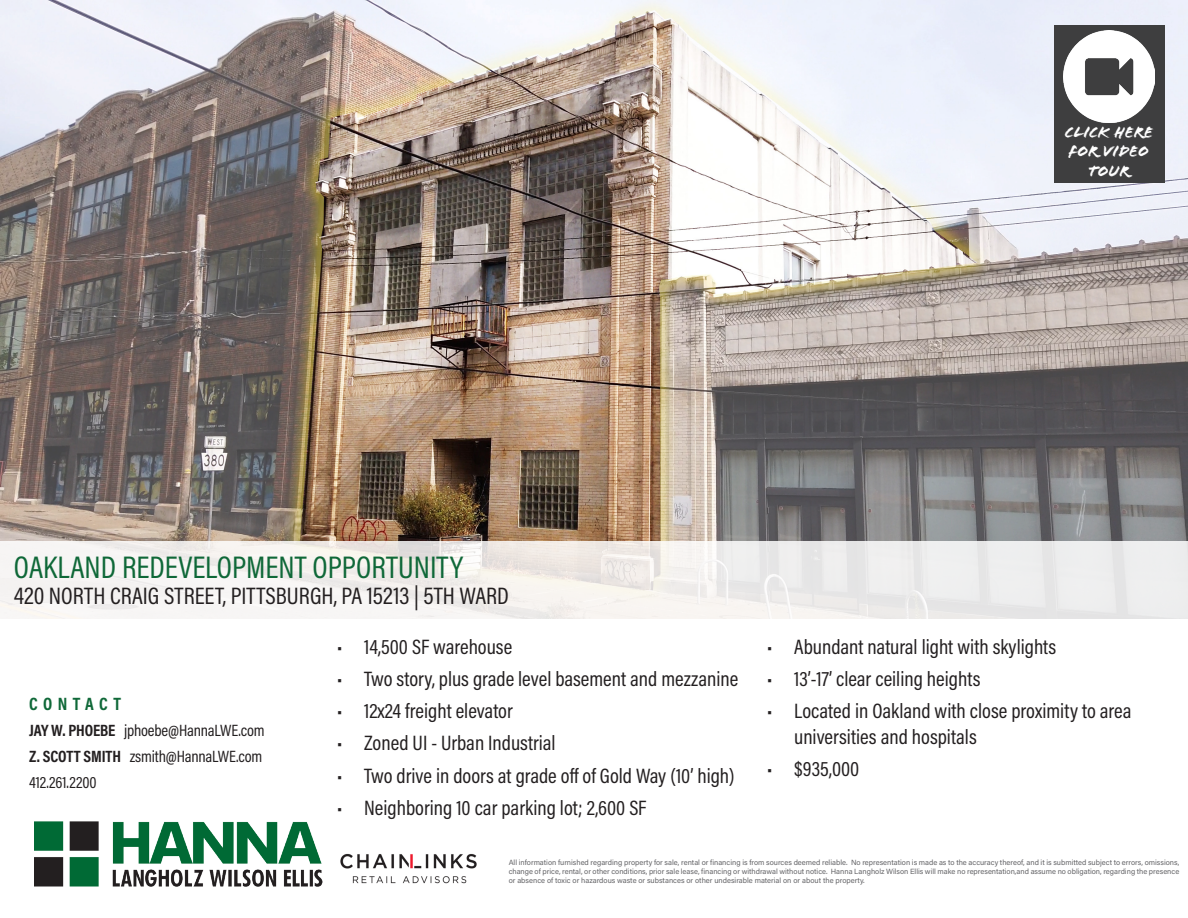
<style>
.page{position:relative;width:1188px;height:918px;background:#fff}
.page>*{position:absolute;margin:0;border:0;box-sizing:border-box;transform-origin:0 0}
.t1{font:31.5px "Acumin Pro Cond";color:#0f6838}
.t2{font:24px "Acumin Pro Cond";color:#231f20}
.t3{font:21px/25.5px "Acumin Pro Cond";color:#231f20}
.t4{font:700 18px "Acumin Pro Cond";letter-spacing:.3em;color:#0f6838}
.t5{font:16.5px "Acumin Pro Cond";letter-spacing:-.01em;color:#231f20}
.Grey_Header_-_Table{font:16.5px/19.8px "Flood Std";color:#fff;text-align:center}
.t6{font:7.5px/9px "Acumin Pro";color:#636366;text-align:justify}
.s1{font-weight:700}
</style>
<div class="page">
<img style="left:35px;top:821px;width:288px;height:66px">
<img style="left:0;top:0;width:1188px;height:541px">
<img style="left:340px;top:853px;width:137px;height:31px">
<svg style="left:0;top:541px;width:1188px;height:77px;fill:#f0efef"></svg>
<div style="left:1054px;top:25px;width:110px;height:157px;background:#3e3e3f"></div>
<img style="left:1064px;top:31px;width:91px;height:91px">
<p class="Grey_Header_-_Table" style="left:1065px;top:122px;width:89px">CLICK HERE<br>FOR VIDEO<br>TOUR</p>
<p class="t1" style="left:14px;top:547px;width:451px">OAKLAND REDEVELOPMENT OPPORTUNITY</p>
<p class="t2" style="left:14px;top:580px;width:496px">420 NORTH CRAIG STREET, PITTSBURGH, PA 15213 | 5TH WARD</p>
<p class="t3" style="left:337px;top:633px;width:177px">• 14,500 SF warehouse</p>
<p class="t3" style="left:337px;top:666px;width:403px">• Two story, plus grade level basement and mezzanine</p>
<p class="t3" style="left:337px;top:698px;width:177px">• 12x24 freight elevator</p>
<p class="t3" style="left:337px;top:730px;width:220px">• Zoned UI - Urban Industrial</p>
<p class="t3" style="left:337px;top:762px;width:399px">• Two drive in doors at grade off of Gold Way (10’ high)</p>
<p class="t3" style="left:337px;top:795px;width:311px">• Neighboring 10 car parking lot; 2,600 SF</p>
<p class="t4" style="left:29px;top:692px;width:93px">CONTACT</p>
<p class="t5" style="left:29px;top:720px;width:237px"><span class="s1">JAY W. PHOEBE</span> jphoebe@HannaLWE.com</p>
<p class="t5" style="left:29px;top:746px;width:235px"><span class="s1">Z. SCOTT SMITH</span> zsmith@HannaLWE.com</p>
<p class="t5" style="left:29px;top:772px;width:69px">412.261.2200</p>
<p class="t3" style="left:767px;top:633px;width:291px">• Abundant natural light with skylights</p>
<p class="t3" style="left:767px;top:666px;width:215px">• 13’-17’ clear ceiling heights</p>
<p class="t3" style="left:794px;top:698px;width:339px;text-indent:-27px">• Located in Oakland with close proximity to area universities and hospitals</p>
<p class="t3" style="left:767px;top:756px;width:94px">• $935,000</p>
<p class="t6" style="left:509px;top:858px;width:672px">All information furnished regarding property for sale, rental or financing is from sources deemed reliable. No representation is made as to the accuracy thereof, and it is submitted subject to errors, omissions, change of price, rental, or other conditions, prior sale lease, financing or withdrawal without notice. Hanna Langholz Wilson Ellis will make no representation,and assume no obligation, regarding the presence or absence of toxic or hazardous waste or substances or other undesirable material on or about the property.</p>
</div>
